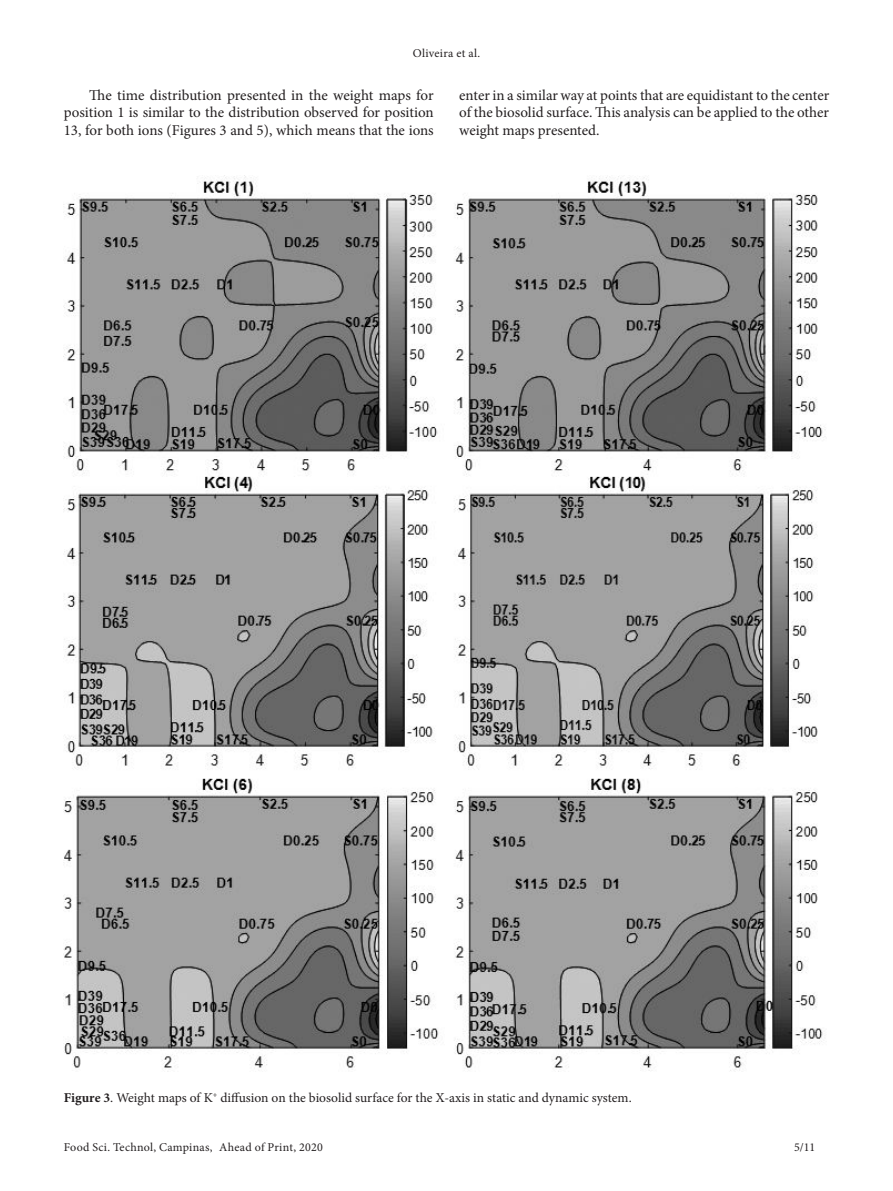
<style>
.page{position:relative;width:893px;height:1191px;background:#fff}
.page>*{position:absolute;margin:0;border:0;box-sizing:border-box;transform-origin:0 0}
.Paragraph{font:15px/17.2px "Minion Pro";color:#231f20;text-align:justify}
.FigureCaption{font:13.5px "Minion Pro";color:#231f20}
.t1{font:12px "Minion Pro";letter-spacing:.025em;color:#231f20}
.s1{font-weight:700}
.s2{color:#fff}
</style>
<div class="page">
<img style="left:64px;top:176px;width:762px;height:896px">
<p class="t1" style="left:413px;top:45px;width:69px">Oliveira et al.</p>
<p class="Paragraph" style="left:64px;top:87px;width:371px;text-indent:26px">The time distribution presented in the weight maps for position 1 is similar to the distribution observed for position 13, for both ions (Figures 3 and 5), which means that the ions</p>
<p class="Paragraph" style="left:459px;top:87px;width:371px">enter in a similar way at points that are equidistant to the center of the biosolid surface. This analysis can be applied to the other weight maps presented.</p>
<p class="FigureCaption" style="left:64px;top:1088px;width:569px"><span class="s1">Figure 3</span>. Weight maps of K<sup>+</sup> diffusion on the biosolid surface for the X-axis in static and dynamic system.</p>
<p class="t1" style="left:64px;top:1139px;width:261px">Food Sci. Technol, Campinas, Ahead of Print, 2020</p>
<p class="t1" style="left:794px;top:1139px;width:37px">5/11 <span class="s2">5</span></p>
</div>
